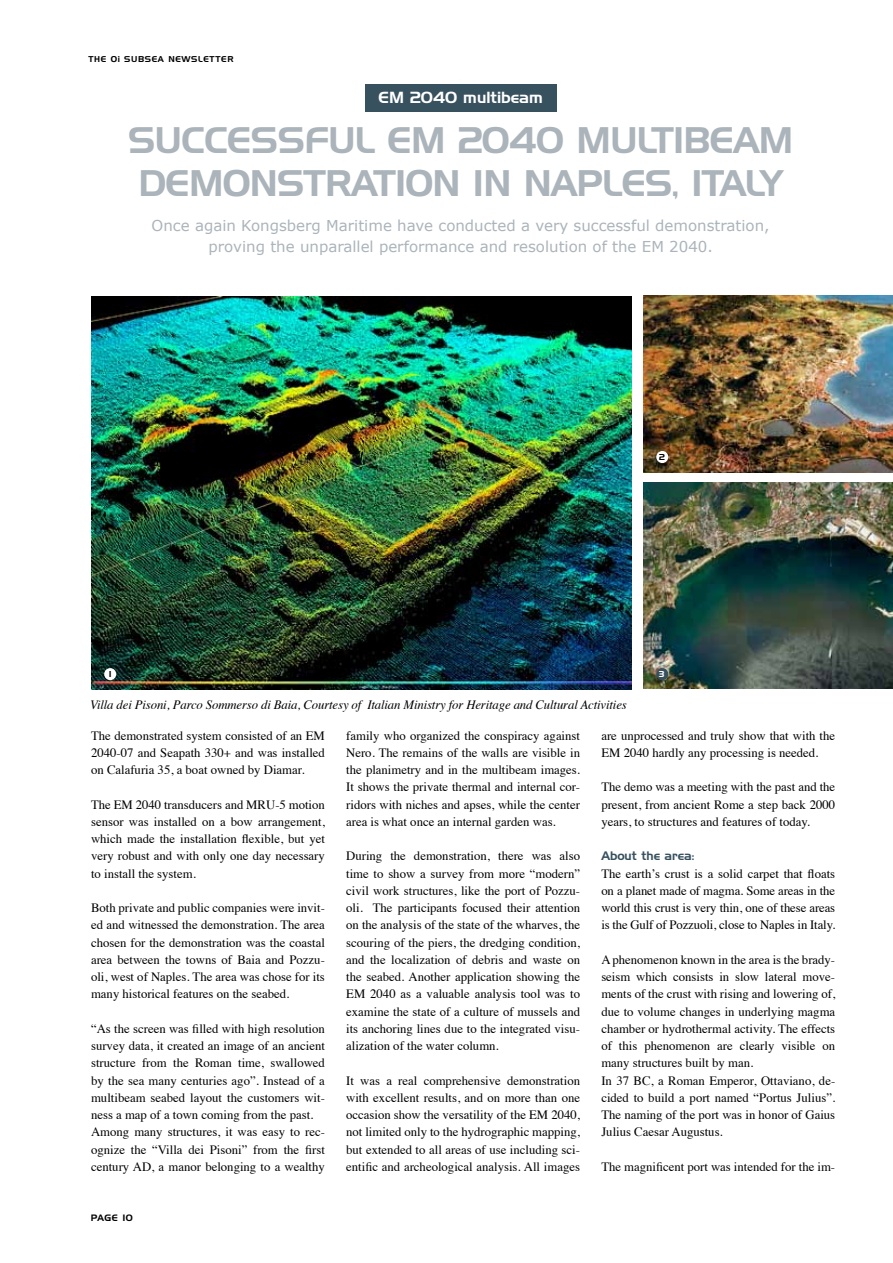
<style>
.page{position:relative;width:893px;height:1263px;background:#fff}
.page>*{position:absolute;margin:0;border:0;box-sizing:border-box;transform-origin:0 0}
.t1{font:36px "Handel Gothic BT";letter-spacing:-.02em;color:#abb4ba}
.t2{font:15.6px "Handel Gothic BT";color:#fff}
.t3{font:15px/21px "Verdana";color:#abb4ba;text-align:center}
.t4{font:12.75px/17.2px "Times";color:#000;text-align:justify}
.t5{font:italic 12.75px "Times";letter-spacing:-.01em;color:#000}
.t6{font:12px "Handel Gothic BT";color:#38515f}
.t7{font:9px "Handel Gothic BT";letter-spacing:.075em;color:#000}
.t8{font:8.4px "Handel Gothic BT";color:#000}
.t9{font:8.4px "Handel Gothic BT";color:#fff}
.t10{font:8.25px "Handel Gothic BT";letter-spacing:.075em;color:#000}
</style>
<div class="page">
<div style="left:365px;top:84px;width:191px;height:27px;background:#38515f"></div>
<img style="left:643px;top:295px;width:250px;height:177px">
<img style="left:91px;top:296px;width:540px;height:393px">
<img style="left:643px;top:483px;width:250px;height:205px">
<div style="left:656px;top:451px;width:12px;height:12px;background:#fff;border-radius:50%"></div>
<div style="left:104px;top:668px;width:12px;height:12px;background:#fff;border-radius:50%"></div>
<div style="left:656px;top:668px;width:12px;height:12px;background:#38515f;border-radius:50%"></div>
<p class="t10" style="left:88px;top:54px;width:147px">THE OI SUBSEA NEWSLETTER</p>
<p class="t2" style="left:379px;top:88px;width:13px">EM</p>
<p class="t2" style="left:410px;top:88px;width:134px">2040 MULTIBEAM</p>
<h1 class="t1" style="left:128px;top:118px;width:149px">SUCCESSF</h1>
<h1 class="t1" style="left:328px;top:118px;width:467px">UL EM 2040 MULTIBEAM</h1>
<h1 class="t1" style="left:138px;top:162px;width:137px">DEMONST</h1>
<h1 class="t1" style="left:325px;top:162px;width:459px">RATION IN NAPLES, ITALY</h1>
<p class="t3" style="left:152px;top:215px;width:619px">Once again Kongsberg Maritime have conducted a very successful demonstration, proving the unparallel performance and resolution of the EM 2040.</p>
<p class="t8" style="left:659px;top:452px;width:7px">2</p>
<p class="t8" style="left:109px;top:669px;width:4px">1</p>
<p class="t9" style="left:659px;top:669px;width:7px">3</p>
<p class="t5" style="left:90px;top:693px;width:538px">Villa dei Pisoni, Parco Sommerso di Baia, Courtesy of Italian Ministry for Heritage and Cultural Activities</p>
<p class="t4" style="left:91px;top:725px;width:235px">The demonstrated system consisted of an EM 2040-07 and Seapath 330+ and was installed on Calafuria 35, a boat owned by Diamar.</p>
<p class="t4" style="left:91px;top:794px;width:235px">The EM 2040 transducers and MRU-5 motion sensor was installed on a bow arrangement, which made the installation flexible, but yet very robust and with only one day necessary to install the system.</p>
<p class="t4" style="left:91px;top:898px;width:235px">Both private and public companies were invit&shy;ed and witnessed the demonstration. The area chosen for the demonstration was the coastal area between the towns of Baia and Pozzu&shy;oli, west of Naples. The area was chose for its many historical features on the seabed.</p>
<p class="t4" style="left:91px;top:1019px;width:235px;text-align:left">“As the screen was filled with high resolution survey data, it created an image of an ancient structure from the Roman time, swallowed by the sea many centuries ago”. Instead of a multibeam seabed layout the customers wit&shy;ness a map of a town coming from the past.<br>Among many structures, it was easy to rec&shy;ognize the “Villa dei Pisoni” from the first century AD, a manor belonging to a wealthy</p>
<p class="t7" style="left:91px;top:1212px;width:44px">PAGE 10</p>
<p class="t4" style="left:346px;top:725px;width:235px">family who organized the conspiracy against Nero. The remains of the walls are visible in the planimetry and in the multibeam images.<br>It shows the private thermal and internal cor&shy;ridors with niches and apses, while the center area is what once an internal garden was.</p>
<p class="t4" style="left:346px;top:846px;width:235px">During the demonstration, there was also time to show a survey from more “modern” civil work structures, like the port of Pozzu&shy;oli. The participants focused their attention on the analysis of the state of the wharves, the scouring of the piers, the dredging condition, and the localization of debris and waste on the seabed. Another application showing the EM 2040 as a valuable analysis tool was to examine the state of a culture of mussels and its anchoring lines due to the integrated visu&shy;alization of the water column.</p>
<p class="t4" style="left:346px;top:1071px;width:235px">It was a real comprehensive demonstration with excellent results, and on more than one occasion show the versatility of the EM 2040, not limited only to the hydrographic mapping, but extended to all areas of use including sci&shy;entific and archeological analysis. All images</p>
<p class="t4" style="left:601px;top:725px;width:235px">are unprocessed and truly show that with the<br>EM 2040 hardly any processing is needed.</p>
<p class="t4" style="left:601px;top:777px;width:235px">The demo was a meeting with the past and the present, from ancient Rome a step back 2000 years, to structures and features of today.</p>
<p class="t6" style="left:601px;top:849px;width:95px">ABOUT THE AREA:</p>
<p class="t4" style="left:601px;top:863px;width:235px">The earth’s crust is a solid carpet that floats on a planet made of magma. Some areas in the world this crust is very thin, one of these areas is the Gulf of Pozzuoli, close to Naples in Italy.</p>
<p class="t4" style="left:601px;top:950px;width:235px;text-align:left">A phenomenon known in the area is the brady&shy;seism which consists in slow lateral move&shy;ments of the crust with rising and lowering of, due to volume changes in underlying magma chamber or hydrothermal activity. The effects of this phenomenon are clearly visible on many structures built by man.<br>In 37 BC, a Roman Emperor, Ottaviano, de&shy;cided to build a port named “Portus Julius”.<br>The naming of the port was in honor of Gaius Julius Caesar Augustus.</p>
<p class="t4" style="left:601px;top:1157px;width:235px">The magnificent port was intended for the im-</p>
</div>
